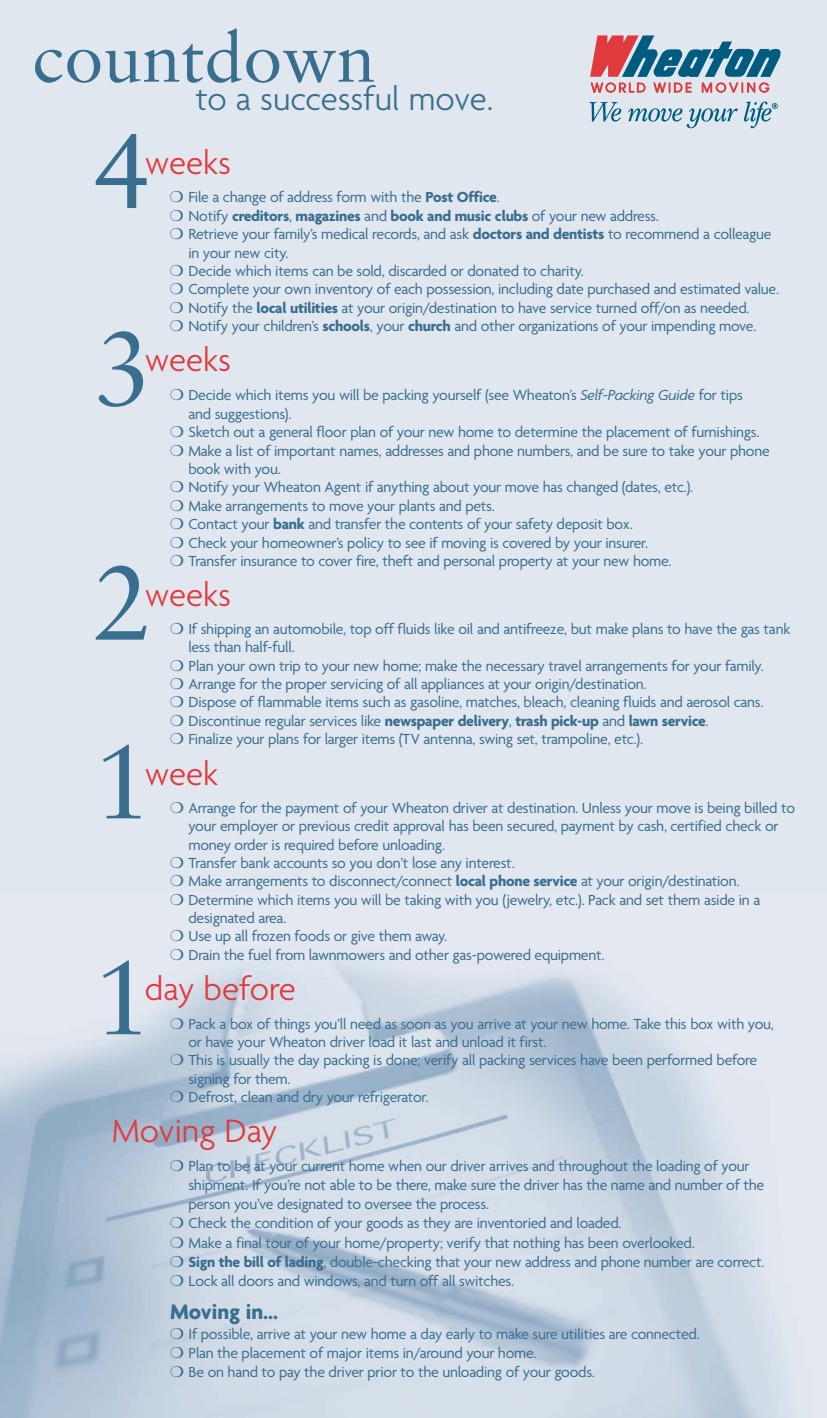
<style>
.page{position:relative;width:827px;height:1418px;background:#fff}
.page>*{position:absolute;margin:0;border:0;box-sizing:border-box;transform-origin:0 0}
.t1{font:105px "Sabon";color:#3a6e8f}
.t2{font:70px "Sabon";color:#3a6e8f}
.t3{font:300 35px "Agenda";color:#e0393e}
.t4{font:300 35px "Agenda";color:#3a6e8f}
.t5{font:700 22.75px "Agenda";color:#3a6e8f}
.t6{font:15.75px/19.2px "Agenda";letter-spacing:-.015em;color:#3a6e8f}
.t7{font:700 15.75px "Agenda";letter-spacing:-.015em;color:#3a6e8f}
.s1{font-weight:700}
.s2{font-weight:400}
.s3{font-style:italic}
</style>
<div class="page">
<div style="left:0;top:0;width:827px;height:1417px;background:#e0e7ef"></div>
<img style="left:0;top:966px;width:778px;height:451px">
<svg style="left:589px;top:102px;width:32px;height:20px"></svg>
<svg style="left:628px;top:108px;width:110px;height:20px"></svg>
<svg style="left:590px;top:35px;width:191px;height:58px"></svg>
<svg style="left:744px;top:101px;width:34px;height:27px"></svg>
<h2 class="t2" style="left:33px;top:28px;width:344px">countdown</h2>
<h3 class="t4" style="left:195px;top:85px;width:299px">to a successful move.</h3>
<h1 class="t1" style="left:93px;top:128px;width:60px">4</h1>
<h3 class="t3" style="left:145px;top:149px;width:88px">weeks</h3>
<p class="t6" style="left:170px;top:189px;width:331px">❍ File a change of address form with the <span class="s1">Post Office</span>.</p>
<p class="t7" style="left:170px;top:209px;width:490px">❍ <span class="s2">Notify</span> creditors<span class="s2">,</span> magazines <span class="s2">and</span> book and music clubs <span class="s2">of your new address.</span></p>
<p class="t6" style="left:170px;top:226px;width:603px">❍ Retrieve your family’s medical records, and ask <span class="s1">doctors and dentists</span> to recommend a colleague</p>
<p class="t6" style="left:188px;top:244px;width:102px">in your new city.</p>
<p class="t6" style="left:170px;top:262px;width:415px">❍ Decide which items can be sold, discarded or donated to charity.</p>
<p class="t6" style="left:170px;top:281px;width:611px">❍ Complete your own inventory of each possession, including date purchased and estimated value.</p>
<p class="t6" style="left:170px;top:299px;width:581px">❍ Notify the <span class="s1">local utilities</span> at your origin/destination to have service turned off/on as needed.</p>
<p class="t6" style="left:170px;top:318px;width:588px">❍ Notify your children’s <span class="s1">schools</span>, your <span class="s1">church</span> and other organizations of your impending move.</p>
<h1 class="t1" style="left:93px;top:325px;width:60px">3</h1>
<h3 class="t3" style="left:145px;top:346px;width:88px">weeks</h3>
<p class="t6" style="left:170px;top:387px;width:574px">❍ Decide which items you will be packing yourself (see Wheaton’s <span class="s3">Self-Packing Guide</span> for tips</p>
<p class="t6" style="left:188px;top:405px;width:105px">and suggestions).</p>
<p class="t6" style="left:170px;top:424px;width:591px">❍ Sketch out a general floor plan of your new home to determine the placement of furnishings.</p>
<p class="t6" style="left:170px;top:442px;width:601px">❍ Make a list of important names, addresses and phone numbers, and be sure to take your phone</p>
<p class="t6" style="left:188px;top:460px;width:94px">book with you.</p>
<p class="t6" style="left:170px;top:479px;width:525px">❍ Notify your Wheaton Agent if anything about your move has changed (dates, etc.).</p>
<p class="t6" style="left:170px;top:497px;width:326px">❍ Make arrangements to move your plants and pets.</p>
<p class="t6" style="left:170px;top:516px;width:464px">❍ Contact your <span class="s1">bank</span> and transfer the contents of your safety deposit box.</p>
<p class="t6" style="left:170px;top:534px;width:480px">❍ Check your homeowner’s policy to see if moving is covered by your insurer.</p>
<p class="t6" style="left:170px;top:552px;width:503px">❍ Transfer insurance to cover fire, theft and personal property at your new home.</p>
<h1 class="t1" style="left:93px;top:559px;width:60px">2</h1>
<h3 class="t3" style="left:145px;top:580px;width:88px">weeks</h3>
<p class="t6" style="left:170px;top:620px;width:622px">❍ If shipping an automobile, top off fluids like oil and antifreeze, but make plans to have the gas tank</p>
<p class="t6" style="left:188px;top:639px;width:108px">less than half-full.</p>
<p class="t6" style="left:170px;top:657px;width:595px">❍ Plan your own trip to your new home; make the necessary travel arrangements for your family.</p>
<p class="t6" style="left:170px;top:675px;width:478px">❍ Arrange for the proper servicing of all appliances at your origin/destination.</p>
<p class="t6" style="left:170px;top:694px;width:595px">❍ Dispose of flammable items such as gasoline, matches, bleach, cleaning fluids and aerosol cans.</p>
<p class="t7" style="left:170px;top:714px;width:540px">❍ <span class="s2">Discontinue regular services like</span> newspaper delivery<span class="s2">,</span> trash pick-up <span class="s2">and</span> lawn service<span class="s2">.</span></p>
<p class="t6" style="left:170px;top:731px;width:474px">❍ Finalize your plans for larger items (TV antenna, swing set, trampoline, etc.).</p>
<h1 class="t1" style="left:93px;top:738px;width:60px">1</h1>
<h3 class="t3" style="left:145px;top:759px;width:75px">week</h3>
<p class="t6" style="left:170px;top:799px;width:626px">❍ Arrange for the payment of your Wheaton driver at destination. Unless your move is being billed to</p>
<p class="t6" style="left:188px;top:818px;width:592px">your employer or previous credit approval has been secured, payment by cash, certified check or</p>
<p class="t6" style="left:188px;top:836px;width:258px">money order is required before unloading.</p>
<p class="t6" style="left:170px;top:854px;width:346px">❍ Transfer bank accounts so you don’t lose any interest.</p>
<p class="t6" style="left:170px;top:873px;width:571px">❍ Make arrangements to disconnect/connect <span class="s1">local phone service</span> at your origin/destination.</p>
<p class="t6" style="left:170px;top:891px;width:592px">❍ Determine which items you will be taking with you (jewelry, etc.). Pack and set them aside in a</p>
<p class="t6" style="left:188px;top:909px;width:99px">designated area.</p>
<p class="t6" style="left:170px;top:928px;width:279px">❍ Use up all frozen foods or give them away.</p>
<p class="t6" style="left:170px;top:946px;width:436px">❍ Drain the fuel from lawnmowers and other gas-powered equipment.</p>
<h1 class="t1" style="left:93px;top:954px;width:60px">1</h1>
<h3 class="t3" style="left:145px;top:975px;width:152px">day before</h3>
<p class="t6" style="left:170px;top:1015px;width:605px">❍ Pack a box of things you’ll need as soon as you arrive at your new home. Take this box with you,</p>
<p class="t6" style="left:188px;top:1033px;width:360px">or have your Wheaton driver load it last and unload it first.</p>
<p class="t6" style="left:170px;top:1052px;width:589px">❍ This is usually the day packing is done; verify all packing services have been performed before</p>
<p class="t6" style="left:188px;top:1070px;width:104px">signing for them.</p>
<p class="t6" style="left:170px;top:1088px;width:260px">❍ Defrost, clean and dry your refrigerator.</p>
<h3 class="t3" style="left:112px;top:1117px;width:167px">Moving Day</h3>
<p class="t6" style="left:170px;top:1157px;width:581px">❍ Plan to be at your current home when our driver arrives and throughout the loading of your</p>
<p class="t6" style="left:188px;top:1176px;width:577px">shipment. If you’re not able to be there, make sure the driver has the name and number of the</p>
<p class="t6" style="left:188px;top:1195px;width:302px">person you’ve designated to oversee the process.</p>
<p class="t6" style="left:170px;top:1214px;width:453px">❍ Check the condition of your goods as they are inventoried and loaded.</p>
<p class="t6" style="left:170px;top:1234px;width:526px">❍ Make a final tour of your home/property; verify that nothing has been overlooked.</p>
<p class="t6" style="left:170px;top:1253px;width:596px">❍ <span class="s1">Sign the bill of lading</span>, double-checking that your new address and phone number are correct.</p>
<p class="t6" style="left:170px;top:1272px;width:346px">❍ Lock all doors and windows, and turn off all switches.</p>
<h3 class="t5" style="left:170px;top:1303px;width:110px">Moving in…</h3>
<p class="t6" style="left:170px;top:1325px;width:531px">❍ If possible, arrive at your new home a day early to make sure utilities are connected. ❍ Plan the placement of major items in/around your home.<br>❍ Be on hand to pay the driver prior to the unloading of your goods.</p>
</div>
